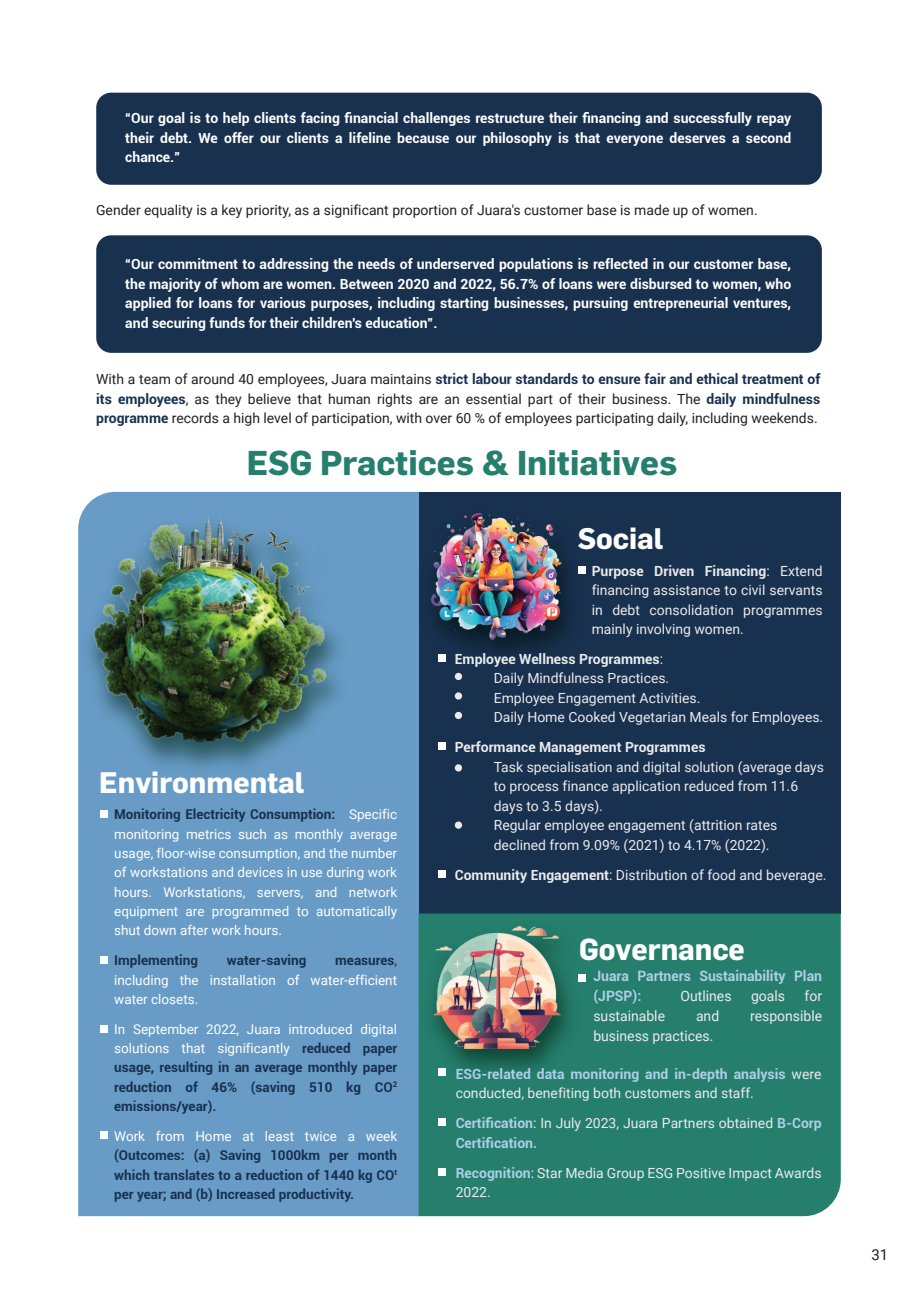
<style>
.page{position:relative;width:919px;height:1289px;background:#fff}
.page>*{position:absolute;margin:0;border:0;box-sizing:border-box;transform-origin:0 0}
.t1{font:700 33.75px "Flama Trial";color:#267e6d}
.t2{font:700 29.85px "Flama Trial";color:#fff}
.t3{font:700 29.1px "Flama Trial";color:#fff}
.t4{font:15px "Roboto";color:#231f20}
.t5{font:14.25px "Roboto";color:#ebebec}
.t6{font:700 14.25px/20px "Roboto";color:#adcfe7}
.t7{font:13.95px/19.5px "Roboto";color:#ebebec}
.t8{font:700 13.95px/19.5px "Roboto";color:#fff;text-align:justify}
.t9{font:13.95px/19.5px "Roboto";color:#231f20;text-align:justify}
.t10{font:700 13.95px/19.5px "Roboto";color:#adcfe7}
.t11{font:700 13.95px "Roboto";color:#ebebec}
.t12{font:13.5px/19.4px "Roboto";color:#fff;text-align:justify}
.t13{font:700 13.5px/19.4px "Roboto";color:#18314f;text-align:justify}
.s1{font-weight:700;color:#18314f}
.s2{color:#18314f}
.s3{font-weight:400;color:#fff}
.s4{font-weight:700}
.s5{font-weight:700;color:#adcfe7}
.s6{font-weight:400;color:#ebebec}
</style>
<div class="page">
<div style="left:96px;top:235px;width:725px;height:118px;background:#18314f;border-radius:15px"></div>
<div style="left:96px;top:93px;width:725px;height:92px;background:#18314f;border-radius:15px"></div>
<div style="left:78px;top:492px;width:341px;height:724px;background:#689cc6"></div>
<div style="left:419px;top:492px;width:421px;height:421px;background:#18314f"></div>
<div style="left:418px;top:913px;width:422px;height:303px;background:#267e6d"></div>
<img style="left:78px;top:503px;width:279px;height:281px">
<img style="left:92px;top:516px;width:236px;height:229px">
<img style="left:409px;top:500px;width:177px;height:176px">
<img style="left:431px;top:514px;width:131px;height:125px">
<img style="left:412px;top:913px;width:179px;height:174px">
<img style="left:433px;top:926px;width:127px;height:122px">
<div style="left:455px;top:711px;width:7px;height:8px;background:#ebebec;border-radius:50%"></div>
<div style="left:455px;top:692px;width:7px;height:7px;background:#ebebec;border-radius:50%"></div>
<div style="left:455px;top:821px;width:7px;height:7px;background:#ebebec;border-radius:50%"></div>
<div style="left:455px;top:764px;width:7px;height:7px;background:#ebebec;border-radius:50%"></div>
<div style="left:455px;top:672px;width:7px;height:8px;background:#ebebec;border-radius:50%"></div>
<div style="left:578px;top:566px;width:7px;height:7px;background:#fff"></div>
<div style="left:578px;top:974px;width:7px;height:7px;background:#fff"></div>
<div style="left:438px;top:654px;width:7px;height:7px;background:#fff"></div>
<div style="left:438px;top:742px;width:7px;height:7px;background:#fff"></div>
<div style="left:438px;top:870px;width:7px;height:8px;background:#fff"></div>
<div style="left:438px;top:1068px;width:7px;height:7px;background:#fff"></div>
<div style="left:438px;top:1168px;width:7px;height:7px;background:#fff"></div>
<div style="left:438px;top:1118px;width:7px;height:7px;background:#fff"></div>
<div style="left:101px;top:810px;width:7px;height:7px;background:#fff"></div>
<div style="left:101px;top:956px;width:7px;height:7px;background:#fff"></div>
<div style="left:101px;top:1025px;width:7px;height:7px;background:#fff"></div>
<div style="left:101px;top:1131px;width:7px;height:7px;background:#fff"></div>
<p class="t8" style="left:125px;top:108px;width:667px">“Our goal is to help clients facing financial challenges restructure their financing and successfully repay their debt. We offer our clients a lifeline because our philosophy is that everyone deserves a second chance.”</p>
<p class="t9" style="left:96px;top:200px;width:663px">Gender equality is a key priority, as a significant proportion of Juara's customer base is made up of women.</p>
<p class="t8" style="left:125px;top:254px;width:667px">“Our commitment to addressing the needs of underserved populations is reflected in our customer base, the majority of whom are women. Between 2020 and 2022, 56.7% of loans were disbursed to women, who applied for loans for various purposes, including starting businesses, pursuing entrepreneurial ventures, and securing funds for their children's education”.</p>
<p class="t9" style="left:96px;top:369px;width:725px">With a team of around 40 employees, Juara maintains <span class="s1">strict labour standards to ensure fair and ethical treatment of its employees</span>, as they believe that human rights are an essential part of their business. The <span class="s1">daily mindfulness programme</span> records a high level of participation, with over 60 % of employees participating daily, including weekends.</p>
<h1 class="t1" style="left:247px;top:450px;width:432px">ESG Practices &amp; Initiatives</h1>
<h3 class="t3" style="left:577px;top:527px;width:87px">Social</h3>
<h3 class="t3" style="left:99px;top:772px;width:207px">Environmental</h3>
<p class="t12" style="left:114px;top:804px;width:284px"><span class="s1">Monitoring Electricity Consumption:</span> Specific monitoring metrics such as monthly average usage, floor-wise consumption, and the number of workstations and devices in use during work hours. Workstations, servers, and network equipment are programmed to automatically shut down after work hours.</p>
<p class="t13" style="left:114px;top:950px;width:85px">Implementing</p>
<p class="t13" style="left:227px;top:950px;width:81px">water-saving</p>
<p class="t12" style="left:114px;top:950px;width:284px;text-indent:221px"><span class="s1">measures</span><span class="s2">, </span>including the installation of water-efficient water closets.</p>
<p class="t13" style="left:114px;top:1018px;width:284px"><span class="s3">In September 2022, Juara introduced digital solutions that significantly</span> reduced paper usage, resulting in an average monthly paper reduction of 46% (saving 510 kg CO<sup>2 </sup>emissions/year).</p>
<p class="t12" style="left:114px;top:1126px;width:284px">Work from Home at least twice a week</p>
<p class="t13" style="left:114px;top:1145px;width:284px">(Outcomes: (a) Saving 1000km per month which translates to a reduction of 1440 kg CO<sup>t </sup>per year; and (b) Increased productivity.</p>
<p class="t7" style="left:591px;top:560px;width:232px;text-align:justify"><span class="s4">Purpose Driven Financing</span>: Extend financing assistance to civil servants in debt consolidation programmes mainly involving women.</p>
<p class="t7" style="left:493px;top:648px;width:331px;text-indent:-39px"><span class="s4">Employee Wellness Programmes</span>:<br>Daily Mindfulness Practices.<br>Employee Engagement Activities.<br>Daily Home Cooked Vegetarian Meals for Employees.</p>
<p class="t11" style="left:455px;top:737px;width:252px">Performance Management Programmes</p>
<p class="t7" style="left:493px;top:756px;width:332px">Task specialisation and digital solution (average days to process finance application reduced from 11.6 days to 3.5 days).<br>Regular employee engagement (attrition rates declined from 9.09% (2021) to 4.17% (2022).</p>
<p class="t7" style="left:455px;top:864px;width:373px"><span class="s4">Community Engagement</span>: Distribution of food and beverage.</p>
<h2 class="t2" style="left:579px;top:938px;width:167px">Governance</h2>
<p class="t6" style="left:593px;top:965px;width:230px">Juara Partners Sustainability Plan (JPSP):</p>
<p class="t5" style="left:680px;top:986px;width:52px">Outlines</p>
<p class="t5" style="left:751px;top:986px;width:36px">goals</p>
<p class="t5" style="left:804px;top:986px;width:19px">for</p>
<p class="t5" style="left:593px;top:1006px;width:73px">sustainable</p>
<p class="t5" style="left:696px;top:1006px;width:25px">and</p>
<p class="t5" style="left:750px;top:1006px;width:73px">responsible</p>
<p class="t5" style="left:593px;top:1026px;width:121px">business practices.</p>
<p class="t7" style="left:455px;top:1063px;width:367px"><span class="s5">ESG-related data monitoring and in-depth analysis</span> were conducted, benefiting both customers and staff.</p>
<p class="t10" style="left:455px;top:1113px;width:367px">Certification<span class="s6">: In July 2023, Juara Partners obtained</span> B-Corp<br>Certification.</p>
<p class="t7" style="left:455px;top:1162px;width:367px"><span class="s5">Recognition</span>: Star Media Group ESG Positive Impact Awards<br>2022.</p>
<p class="t4" style="left:871px;top:1243px;width:18px">31</p>
</div>
